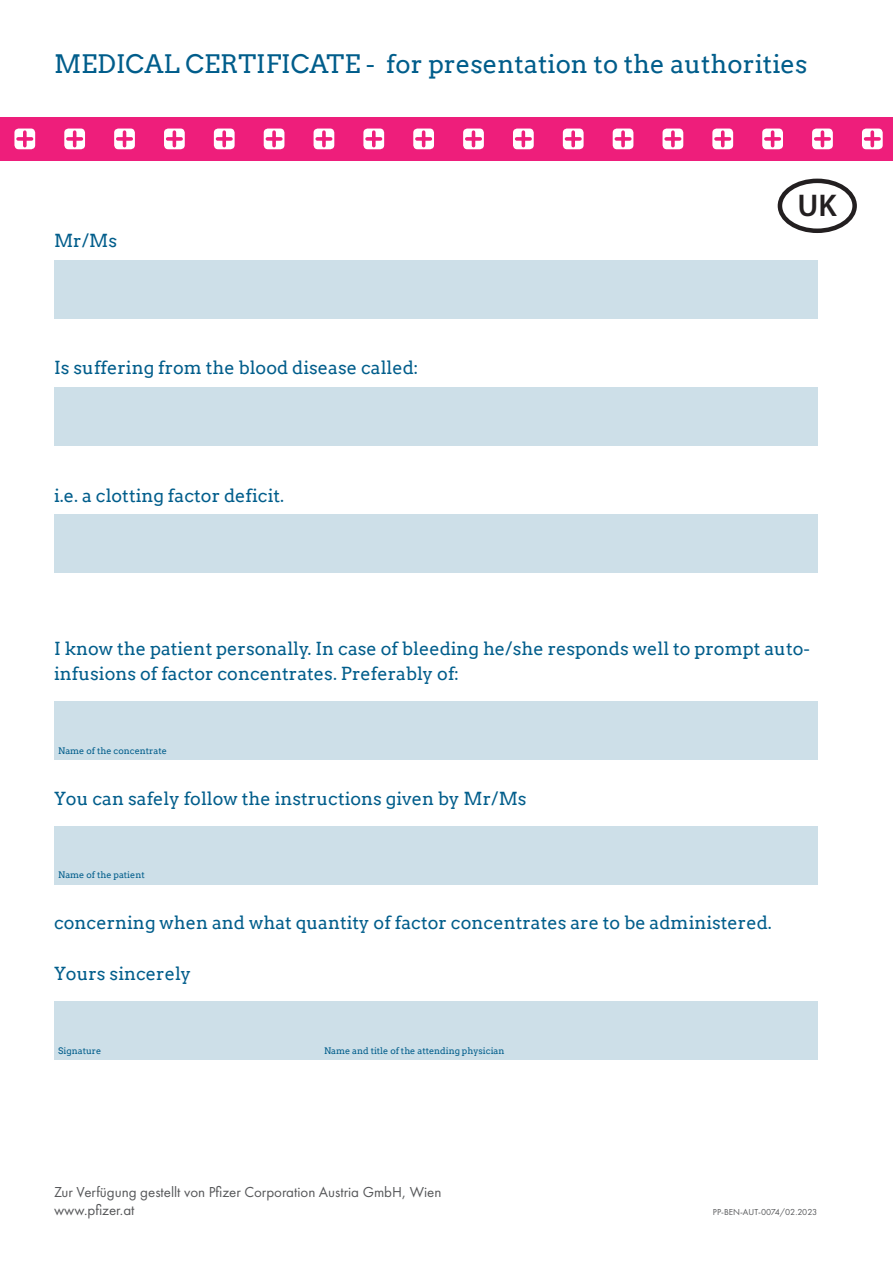
<style>
.page{position:relative;width:893px;height:1263px;background:#fff}
.page>*{position:absolute;margin:0;border:0;box-sizing:border-box;transform-origin:0 0}
.t1{font:600 31.5px "Myriad Pro";color:#231f20}
.t2{font:25.5px "Arvo";color:#005d8b}
.t3{font:18px/25.5px "Arvo";color:#005d8b}
.t4{font:15px/18px "Futura PT";color:#57585a}
.t5{font:9px "Arvo";color:#005d8b}
.t6{font:9px "Futura PT";color:#57585a}
</style>
<div class="page">
<div style="left:0;top:117px;width:893px;height:44px;background:#ee1e7b"></div>
<div style="left:54px;top:387px;width:763px;height:59px;background:#cddfe8"></div>
<div style="left:54px;top:514px;width:763px;height:59px;background:#cddfe8"></div>
<div style="left:54px;top:701px;width:763px;height:59px;background:#cddfe8"></div>
<div style="left:14px;top:129px;width:21px;height:20px;background:#fff;border-radius:4px"></div>
<svg style="left:18px;top:137px;width:14px;height:4px"></svg>
<svg style="left:23px;top:132px;width:4px;height:14px"></svg>
<svg style="left:64px;top:129px;width:21px;height:20px"></svg>
<svg style="left:68px;top:137px;width:13px;height:4px"></svg>
<hr style="left:73px;top:132px;width:3px;height:14px;background:#ee1e7b">
<svg style="left:114px;top:129px;width:21px;height:20px"></svg>
<svg style="left:118px;top:137px;width:13px;height:4px"></svg>
<hr style="left:123px;top:132px;width:3px;height:14px;background:#ee1e7b">
<svg style="left:164px;top:129px;width:21px;height:20px"></svg>
<svg style="left:168px;top:137px;width:13px;height:4px"></svg>
<hr style="left:173px;top:132px;width:3px;height:14px;background:#ee1e7b">
<div style="left:214px;top:129px;width:21px;height:20px;background:#fff;border-radius:4px"></div>
<svg style="left:217px;top:137px;width:14px;height:4px"></svg>
<svg style="left:222px;top:132px;width:4px;height:14px"></svg>
<div style="left:264px;top:129px;width:20px;height:20px;background:#fff;border-radius:4px"></div>
<svg style="left:267px;top:137px;width:14px;height:4px"></svg>
<svg style="left:272px;top:132px;width:4px;height:14px"></svg>
<div style="left:314px;top:129px;width:20px;height:20px;background:#fff;border-radius:4px"></div>
<svg style="left:317px;top:137px;width:14px;height:4px"></svg>
<svg style="left:322px;top:132px;width:4px;height:14px"></svg>
<div style="left:363px;top:129px;width:21px;height:20px;background:#fff;border-radius:4px"></div>
<svg style="left:367px;top:137px;width:14px;height:4px"></svg>
<svg style="left:372px;top:132px;width:4px;height:14px"></svg>
<svg style="left:413px;top:129px;width:21px;height:20px"></svg>
<svg style="left:417px;top:137px;width:13px;height:4px"></svg>
<hr style="left:422px;top:132px;width:3px;height:14px;background:#ee1e7b">
<svg style="left:463px;top:129px;width:21px;height:20px"></svg>
<svg style="left:467px;top:137px;width:13px;height:4px"></svg>
<hr style="left:472px;top:132px;width:3px;height:14px;background:#ee1e7b">
<svg style="left:513px;top:129px;width:21px;height:20px"></svg>
<svg style="left:517px;top:137px;width:13px;height:4px"></svg>
<hr style="left:522px;top:132px;width:3px;height:14px;background:#ee1e7b">
<div style="left:563px;top:129px;width:21px;height:20px;background:#fff;border-radius:4px"></div>
<svg style="left:566px;top:137px;width:14px;height:4px"></svg>
<svg style="left:571px;top:132px;width:4px;height:14px"></svg>
<div style="left:613px;top:129px;width:20px;height:20px;background:#fff;border-radius:4px"></div>
<svg style="left:616px;top:137px;width:14px;height:4px"></svg>
<svg style="left:621px;top:132px;width:4px;height:14px"></svg>
<div style="left:662px;top:129px;width:21px;height:20px;background:#fff;border-radius:4px"></div>
<svg style="left:666px;top:137px;width:14px;height:4px"></svg>
<svg style="left:671px;top:132px;width:4px;height:14px"></svg>
<div style="left:712px;top:129px;width:21px;height:20px;background:#fff;border-radius:4px"></div>
<svg style="left:716px;top:137px;width:13px;height:4px"></svg>
<svg style="left:721px;top:132px;width:4px;height:14px"></svg>
<svg style="left:762px;top:129px;width:21px;height:20px"></svg>
<svg style="left:766px;top:137px;width:13px;height:4px"></svg>
<hr style="left:771px;top:132px;width:3px;height:14px;background:#ee1e7b">
<svg style="left:812px;top:129px;width:21px;height:20px"></svg>
<svg style="left:816px;top:137px;width:13px;height:4px"></svg>
<hr style="left:821px;top:132px;width:3px;height:14px;background:#ee1e7b">
<svg style="left:862px;top:129px;width:21px;height:20px"></svg>
<svg style="left:866px;top:137px;width:13px;height:4px"></svg>
<svg style="left:870px;top:132px;width:4px;height:14px"></svg>
<div style="left:54px;top:260px;width:763px;height:59px;background:#cddfe8"></div>
<div style="left:54px;top:826px;width:763px;height:58px;background:#cddfe8"></div>
<div style="left:54px;top:1001px;width:763px;height:59px;background:#cddfe8"></div>
<div style="left:778px;top:179px;width:79px;height:54px;border:4px solid #231f20;border-radius:50%"></div>
<h2 class="t2" style="left:54px;top:49px;width:755px">MEDICAL CERTIFICATE - for presentation to the authorities</h2>
<p class="t3" style="left:54px;top:228px;width:65px">Mr/Ms</p>
<p class="t3" style="left:54px;top:355px;width:366px">Is suffering from the blood disease called:</p>
<p class="t3" style="left:54px;top:483px;width:232px">i.e. a clotting factor deficit.</p>
<h1 class="t1" style="left:798px;top:186px;width:41px">UK</h1>
<p class="t3" style="left:54px;top:636px;width:757px">I know the patient personally. In case of bleeding he/she responds well to prompt auto&shy;infusions of factor concentrates. Preferably of:</p>
<p class="t5" style="left:58px;top:745px;width:110px">Name of the concentrate</p>
<p class="t3" style="left:54px;top:786px;width:474px">You can safely follow the instructions given by Mr/Ms</p>
<p class="t5" style="left:58px;top:870px;width:88px">Name of the patient</p>
<p class="t3" style="left:54px;top:910px;width:719px">concerning when and what quantity of factor concentrates are to be administered.</p>
<p class="t3" style="left:54px;top:961px;width:139px">Yours sincerely</p>
<p class="t5" style="left:58px;top:1045px;width:45px">Signature</p>
<p class="t5" style="left:324px;top:1045px;width:182px">Name and title of the attending physician</p>
<p class="t4" style="left:54px;top:1183px;width:389px">Zur Verfügung gestellt von Pfizer Corporation Austria GmbH, Wien www.pfizer.at</p>
<p class="t6" style="left:713px;top:1206px;width:106px">PP-BEN-AUT-0074/02.2023</p>
</div>
